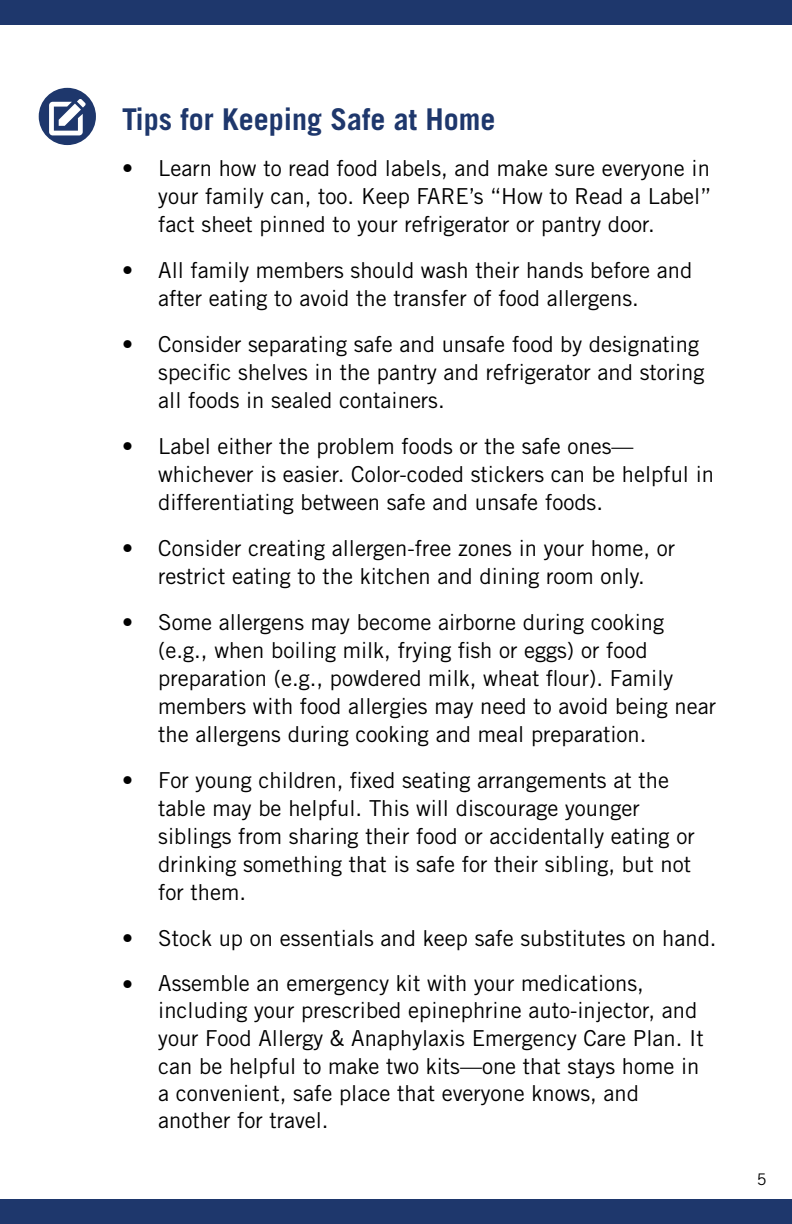
<style>
.page{position:relative;width:792px;height:1224px;background:#fff}
.page>*{position:absolute;margin:0;border:0;box-sizing:border-box;transform-origin:0 0}
.t1{font:700 30px "Trade Gothic LT Std";color:#1e376c}
.t2{font:22px/28px "Trade Gothic LT Std";color:#000}
.t3{font:16px "Trade Gothic LT Std";color:#000}
</style>
<div class="page">
<div style="left:0;top:0;width:792px;height:24px;background:#1e376c"></div>
<div style="left:0;top:1200px;width:792px;height:24px;background:#1e376c"></div>
<div style="left:39px;top:88px;width:57px;height:57px;background:#1e376c;border-radius:50%"></div>
<svg style="left:49px;top:99px;width:37px;height:36px"></svg>
<h1 class="t1" style="left:122px;top:101px;width:375px">Tips for Keeping Safe at Home</h1>
<p class="t2" style="left:158px;top:154px;width:555px;text-align:justify;text-indent:-36px">• Learn how to read food labels, and make sure everyone in your family can, too. Keep FARE’s “How to Read a Label” fact sheet pinned to your refrigerator or pantry door.</p>
<p class="t2" style="left:158px;top:256px;width:536px;text-indent:-36px">• All family members should wash their hands before and after eating to avoid the transfer of food allergens.</p>
<p class="t2" style="left:158px;top:330px;width:548px;text-indent:-36px">• Consider separating safe and unsafe food by designating specific shelves in the pantry and refrigerator and storing all foods in sealed containers.</p>
<p class="t2" style="left:158px;top:432px;width:557px;text-indent:-36px">• Label either the problem foods or the safe ones— whichever is easier. Color-coded stickers can be helpful in differentiating between safe and unsafe foods.</p>
<p class="t2" style="left:122px;top:534px;width:554px;text-align:center">• Consider creating allergen-free zones in your home, or restrict eating to the kitchen and dining room only.</p>
<p class="t2" style="left:158px;top:608px;width:559px;text-indent:-36px">• Some allergens may become airborne during cooking (e.g., when boiling milk, frying fish or eggs) or food preparation (e.g., powdered milk, wheat flour). Family members with food allergies may need to avoid being near the allergens during cooking and meal preparation.</p>
<p class="t2" style="left:158px;top:766px;width:538px;text-indent:-36px">• For young children, fixed seating arrangements at the table may be helpful. This will discourage younger siblings from sharing their food or accidentally eating or drinking something that is safe for their sibling, but not for them.</p>
<p class="t2" style="left:122px;top:924px;width:596px">• Stock up on essentials and keep safe substitutes on hand.</p>
<p class="t2" style="left:158px;top:969px;width:547px;text-indent:-36px">• Assemble an emergency kit with your medications, including your prescribed epinephrine auto-injector, and your Food Allergy &amp; Anaphylaxis Emergency Care Plan. It can be helpful to make two kits—one that stays home in a convenient, safe place that everyone knows, and another for travel.</p>
<p class="t3" style="left:757px;top:1170px;width:11px">5</p>
</div>
